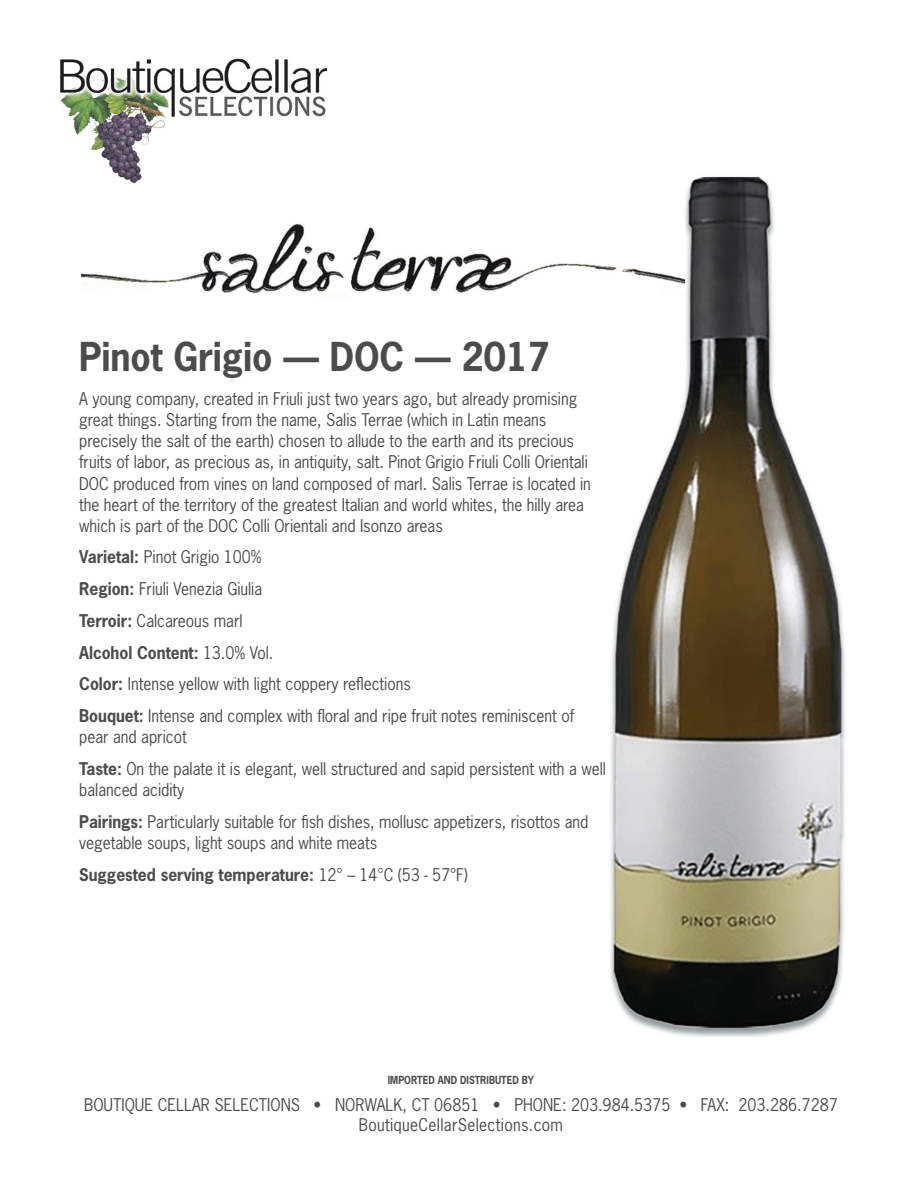
<style>
.page{position:relative;width:918px;height:1188px;background:#fff}
.page>*{position:absolute;margin:0;border:0;box-sizing:border-box;transform-origin:0 0}
.t1{font:700 37.5px "News Gothic Std";letter-spacing:-.005em;color:#4b4c4d;scale:.95 1}
.t2{font:16.5px/31.8px "News Gothic Std";letter-spacing:-.005em;color:#4b4c4d;scale:.95 1}
.t3{font:700 10.5px "News Gothic Std";color:#4b4c4d;scale:.9 1}
.s1{font-weight:700}
</style>
<div class="page">
<img style="left:60px;top:58px;width:268px;height:126px">
<img style="left:610px;top:176px;width:235px;height:861px">
<img style="left:81px;top:220px;width:604px;height:85px">
<h1 class="t1" style="left:79px;top:332px;width:497px">Pinot Grigio — DOC — 2017</h1>
<p class="t2" style="left:79px;top:389px;width:540px;line-height:21px">A young company, created in Friuli just two years ago, but already promising great things. Starting from the name, Salis Terrae (which in Latin means precisely the salt of the earth) chosen to allude to the earth and its precious fruits of labor, as precious as, in antiquity, salt. Pinot Grigio Friuli Colli Orientali DOC produced from vines on land composed of marl. Salis Terrae is located in the heart of the territory of the greatest Italian and world whites, the hilly area which is part of the DOC Colli Orientali and Isonzo areas</p>
<p class="t2" style="left:79px;top:541px;width:523px"><span class="s1">Varietal:</span> Pinot Grigio 100%<br><span class="s1">Region:</span> Friuli Venezia Giulia<br><span class="s1">Terroir:</span> Calcareous marl<br><span class="s1">Alcohol Content:</span> 13.0% Vol.<br><span class="s1">Color:</span> Intense yellow with light coppery reflections<br><span class="s1">Bouquet:</span> Intense and complex with floral and ripe fruit notes reminiscent of</p>
<p class="t2" style="left:79px;top:721px;width:556px">pear and apricot<br><span class="s1">Taste:</span> On the palate it is elegant, well structured and sapid persistent with a well</p>
<p class="t2" style="left:79px;top:774px;width:538px">balanced acidity<br><span class="s1">Pairings:</span> Particularly suitable for fish dishes, mollusc appetizers, risottos and</p>
<p class="t2" style="left:79px;top:827px;width:411px">vegetable soups, light soups and white meats<br><span class="s1">Suggested serving temperature:</span> 12° – 14°C (53 - 57°F)</p>
<p class="t3" style="left:388px;top:1073px;width:164px">IMPORTED AND DISTRIBUTED BY</p>
<p class="t2" style="left:84px;top:1095px;width:795px;line-height:19.8px;text-align:center">BOUTIQUE CELLAR SELECTIONS • NORWALK, CT 06851 • PHONE: 203.984.5375 • FAX: 203.286.7287<br>BoutiqueCellarSelections.com</p>
</div>
